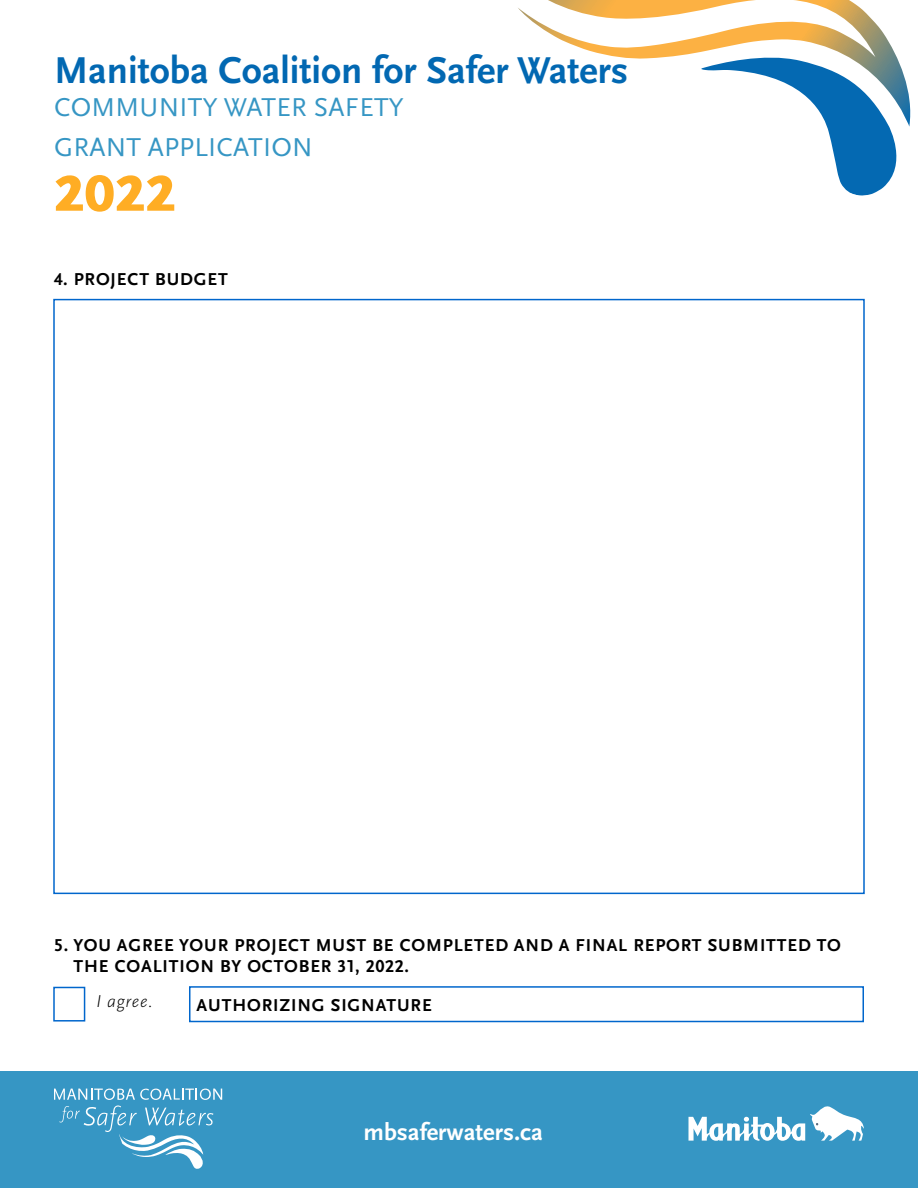
<style>
.page{position:relative;width:918px;height:1188px;background:#fff}
.page>*{position:absolute;margin:0;border:0;box-sizing:border-box;transform-origin:0 0}
.t1{font:900 52.5px "Scala Sans Pro";color:#ffad24}
.t2{font:700 39px "Scala Sans Pro";color:#0268b2}
.t3{font:27px/39.6px "Scala Sans Pro";letter-spacing:.01em;color:#3696c4}
.t4{font:700 24.6px "Scala Sans Pro";color:#fff}
.Fillable_Form_Box_Ti{font:700 18px/21.6px "Scala Sans Pro";letter-spacing:.05em;color:#000}
.Fillable_Form_Box_De{font:italic 300 18px "Scala Sans Pro";letter-spacing:.04em;color:#000}
</style>
<div class="page">
<div style="left:0;top:1072px;width:918px;height:116px;background:#3696c4"></div>
<svg style="left:54px;top:1088px;width:168px;height:81px"></svg>
<svg style="left:688px;top:1106px;width:176px;height:35px"></svg>
<svg style="left:827px;top:127px;width:70px;height:69px"></svg>
<svg style="left:518px;top:0;width:393px;height:127px"></svg>
<div style="left:53px;top:987px;width:32px;height:35px;border:2px solid #06c"></div>
<div style="left:189px;top:986px;width:675px;height:36px;border:2px solid #06c"></div>
<h2 class="t2" style="left:54px;top:48px;width:576px">Manitoba Coalition for Safer Waters</h2>
<h3 class="t3" style="left:54px;top:88px;width:351px">COMMUNITY WATER SAFETY<br>GRANT APPLICATION</h3>
<h1 class="t1" style="left:54px;top:163px;width:123px">2022</h1>
<p class="Fillable_Form_Box_Ti" style="left:54px;top:269px;width:175px">4. PROJECT BUDGET</p>
<p class="Fillable_Form_Box_Ti" style="left:74px;top:934px;width:769px;text-indent:-20px">5. YOU AGREE YOUR PROJECT MUST BE COMPLETED AND A FINAL REPORT SUBMITTED TO<br>THE COALITION BY OCTOBER 31, 2022.</p>
<p class="Fillable_Form_Box_De" style="left:96px;top:991px;width:58px">I agree.</p>
<p class="Fillable_Form_Box_Ti" style="left:197px;top:994px;width:237px">AUTHORIZING SIGNATURE</p>
<h3 class="t4" style="left:364px;top:1118px;width:181px">mbsaferwaters.ca</h3>
</div>
